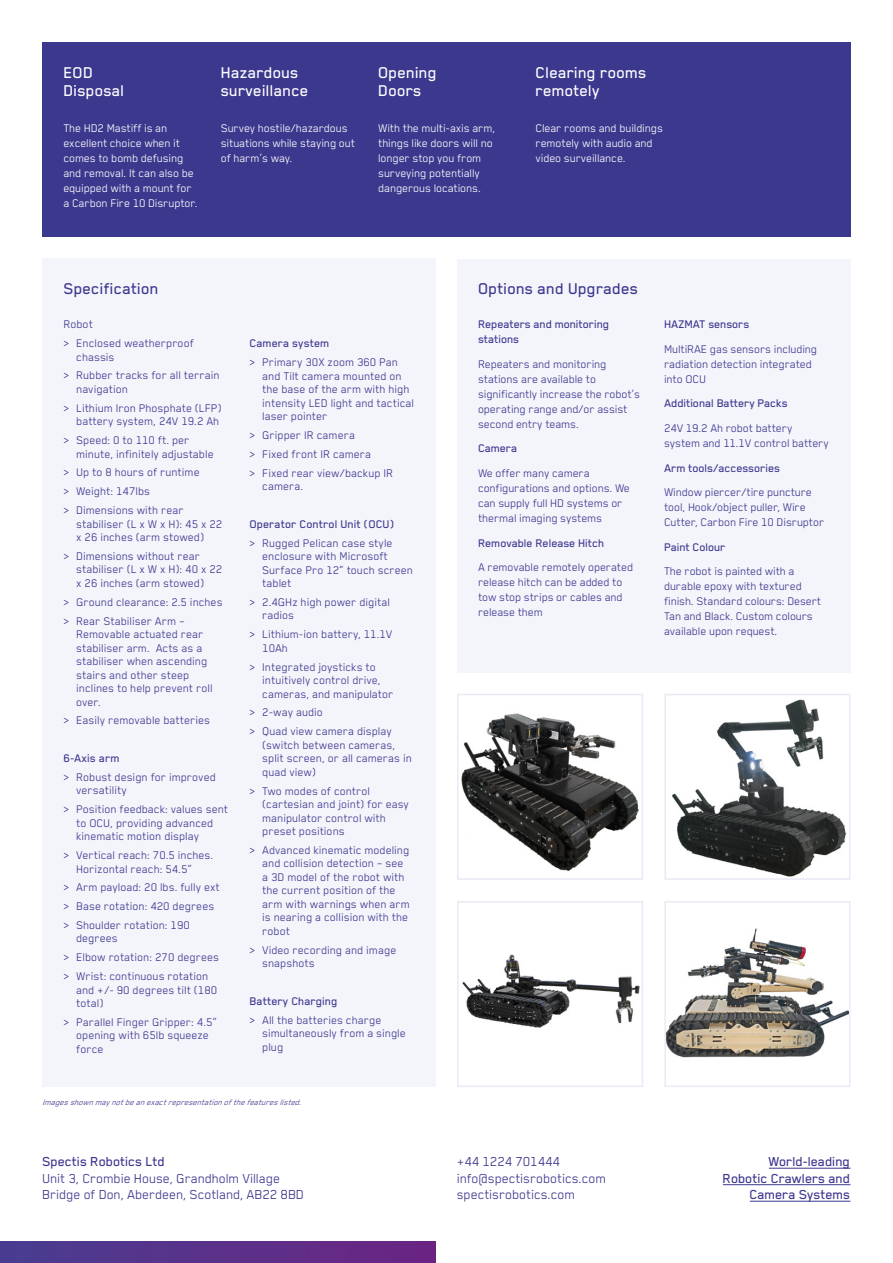
<style>
.page{position:relative;width:893px;height:1263px;background:#fff}
.page>*{position:absolute;margin:0;border:0;box-sizing:border-box;transform-origin:0 0}
.t1{font:500 18px/18px "Blender Pro";color:#fff}
.t2{font:500 18px "Blender Pro";color:#3c388e}
.t3{font:15px/16.5px "Blender Pro";letter-spacing:-.01em;color:#3c388e}
.t4{font:500 15px/16.5px "Blender Pro";letter-spacing:-.01em;color:#3c388e;text-align:right}
.t5{font:12.75px/13.5px "Blender Pro";color:#3c388e}
.t6{font:12.75px/15px "Blender Pro";letter-spacing:-.01em;color:#fff}
.t7{font:500 12.75px/15px "Blender Pro";letter-spacing:-.01em;color:#3c388e}
.t8{font:italic 9px "Blender Pro";color:#3c388e}
</style>
<div class="page">
<hr style="left:769px;top:1168px;width:81px;height:1px;background:#3c388e">
<hr style="left:723px;top:1184px;width:127px;height:1px;background:#3c388e">
<hr style="left:750px;top:1201px;width:100px;height:1px;background:#3c388e">
<div style="left:0;top:1242px;width:436px;height:21px;background:linear-gradient(to right,#493e90,#6b2483)"></div>
<div style="left:457px;top:259px;width:393px;height:413px;background:#f4f5fb"></div>
<div style="left:43px;top:259px;width:393px;height:828px;background:#f4f5fb"></div>
<div style="left:43px;top:43px;width:808px;height:194px;background:#3c388e"></div>
<img style="left:462px;top:954px;width:178px;height:74px">
<div style="left:457px;top:901px;width:186px;height:186px;border:2px solid #eae9f6"></div>
<img style="left:461px;top:713px;width:178px;height:158px">
<div style="left:457px;top:694px;width:186px;height:186px;border:2px solid #eae9f6"></div>
<img style="left:667px;top:928px;width:180px;height:130px">
<div style="left:664px;top:901px;width:186px;height:186px;border:2px solid #eae9f6"></div>
<img style="left:672px;top:699px;width:175px;height:178px">
<div style="left:664px;top:694px;width:186px;height:186px;border:2px solid #eae9f6"></div>
<h1 class="t1" style="left:64px;top:63px;width:63px">EOD<br>Disposal</h1>
<p class="t6" style="left:64px;top:121px;width:136px">The HD2 Mastiff is an excellent choice when it comes to bomb defusing and removal. It can also be equipped with a mount for a Carbon Fire 10 Disruptor.</p>
<h1 class="t1" style="left:221px;top:63px;width:89px">Hazardous surveillance</h1>
<p class="t6" style="left:221px;top:121px;width:136px">Survey hostile/hazardous situations while staying out of harm’s way.</p>
<h1 class="t1" style="left:379px;top:63px;width:60px">Opening<br>Doors</h1>
<p class="t6" style="left:379px;top:121px;width:119px">With the multi-axis arm, things like doors will no longer stop you from surveying potentially dangerous locations.</p>
<h1 class="t1" style="left:536px;top:63px;width:112px">Clearing rooms remotely</h1>
<p class="t6" style="left:536px;top:121px;width:129px">Clear rooms and buildings remotely with audio and video surveillance.</p>
<h1 class="t2" style="left:64px;top:279px;width:97px">Specification</h1>
<h1 class="t2" style="left:478px;top:279px;width:162px">Options and Upgrades</h1>
<p class="t5" style="left:64px;top:315px;width:132px;line-height:18.8px">Robot<br>≥ Enclosed weatherproof</p>
<p class="t5" style="left:64px;top:347px;width:158px;line-height:18.8px;text-indent:13px">chassis<br>≥ Rubber tracks for all terrain</p>
<p class="t5" style="left:64px;top:379px;width:160px;line-height:18.8px;text-indent:13px">navigation<br>≥ Lithium Iron Phosphate (LFP)</p>
<p class="t5" style="left:64px;top:412px;width:157px;line-height:18.8px;text-indent:13px">battery system, 24V 19.2 Ah ≥ Speed: 0 to 110 ft. per</p>
<p class="t5" style="left:64px;top:444px;width:152px;line-height:18.8px;text-indent:13px">minute, infinitely adjustable ≥ Up to 8 hours of runtime<br>≥ Weight: 147lbs<br>≥ Dimensions with rear</p>
<p class="t5" style="left:77px;top:516px;width:148px">stabiliser (L x W x H): 45 x 22 x 26 inches (arm stowed)</p>
<p class="t5" style="left:77px;top:549px;width:148px;text-indent:-13px">≥ Dimensions without rear stabiliser (L x W x H): 40 x 22 x 26 inches (arm stowed)</p>
<p class="t5" style="left:64px;top:592px;width:161px;line-height:18.8px">≥ Ground clearance: 2.5 inches ≥ Rear Stabiliser Arm –</p>
<p class="t5" style="left:77px;top:627px;width:138px">Removable actuated rear stabiliser arm. Acts as a stabiliser when ascending stairs and other steep inclines to help prevent roll over.</p>
<p class="t5" style="left:64px;top:713px;width:148px">≥ Easily removable batteries</p>
<p class="t7" style="left:64px;top:750px;width:58px">6-Axis arm</p>
<p class="t5" style="left:77px;top:770px;width:141px;text-indent:-13px">≥ Robust design for improved versatility</p>
<p class="t5" style="left:77px;top:802px;width:153px;text-indent:-13px">≥ Position feedback: values sent to OCU, providing advanced kinematic motion display</p>
<p class="t5" style="left:77px;top:848px;width:139px;text-indent:-13px">≥ Vertical reach: 70.5 inches.<br>Horizontal reach: 54.5”</p>
<p class="t5" style="left:64px;top:878px;width:158px;line-height:18.8px">≥ Arm payload: 20 lbs. fully ext ≥ Base rotation: 420 degrees ≥ Shoulder rotation: 190</p>
<p class="t5" style="left:64px;top:929px;width:157px;line-height:18.8px;text-indent:13px">degrees<br>≥ Elbow rotation: 270 degrees ≥ Wrist: continuous rotation</p>
<p class="t5" style="left:77px;top:982px;width:143px">and +/- 90 degrees tilt (180 total)</p>
<p class="t5" style="left:77px;top:1015px;width:142px;text-indent:-13px">≥ Parallel Finger Gripper: 4.5” opening with 65lb squeeze force</p>
<p class="t7" style="left:250px;top:336px;width:81px">Camera system</p>
<p class="t5" style="left:263px;top:355px;width:153px;text-indent:-13px">≥ Primary 30X zoom 360 Pan and Tilt camera mounted on the base of the arm with high intensity LED light and tactical laser pointer</p>
<p class="t5" style="left:250px;top:425px;width:145px;line-height:18.8px">≥ Gripper IR camera<br>≥ Fixed front IR camera<br>≥ Fixed rear view/backup IR</p>
<p class="t5" style="left:263px;top:479px;width:43px">camera.</p>
<p class="t7" style="left:250px;top:516px;width:146px">Operator Control Unit (OCU)</p>
<p class="t5" style="left:263px;top:535px;width:152px;text-indent:-13px">≥ Rugged Pelican case style enclosure with Microsoft<br>Surface Pro 12” touch screen tablet</p>
<p class="t5" style="left:263px;top:595px;width:129px;text-indent:-13px">≥ 2.4GHz high power digital radios</p>
<p class="t5" style="left:263px;top:627px;width:132px;text-indent:-13px">≥ Lithium-ion battery, 11.1V<br>10Ah</p>
<p class="t5" style="left:263px;top:659px;width:133px;text-indent:-13px">≥ Integrated joysticks to intuitively control drive, cameras, and manipulator</p>
<p class="t5" style="left:250px;top:703px;width:144px;line-height:18.8px">≥ 2-way audio<br>≥ Quad view camera display</p>
<p class="t5" style="left:263px;top:738px;width:151px">(switch between cameras, split screen, or all cameras in quad view)</p>
<p class="t5" style="left:263px;top:783px;width:148px;text-indent:-13px">≥ Two modes of control (cartesian and joint) for easy manipulator control with preset positions</p>
<p class="t5" style="left:263px;top:843px;width:149px;text-indent:-13px">≥ Advanced kinematic modeling and collision detection – see a 3D model of the robot with the current position of the arm with warnings when arm is nearing a collision with the robot</p>
<p class="t5" style="left:263px;top:943px;width:136px;text-indent:-13px">≥ Video recording and image snapshots</p>
<p class="t7" style="left:250px;top:993px;width:90px">Battery Charging</p>
<p class="t5" style="left:263px;top:1012px;width:145px;text-indent:-13px">≥ All the batteries charge simultaneously from a single plug</p>
<p class="t8" style="left:43px;top:1097px;width:264px">Imagesshownmay notbeanexactrepresentationofthefeatureslisted.</p>
<p class="t7" style="left:478px;top:317px;width:133px">Repeaters and monitoring stations</p>
<p class="t5" style="left:478px;top:356px;width:164px;line-height:15px">Repeaters and monitoring stations are available to significantly increase the robot’s operating range and/or assist second entry teams.</p>
<p class="t7" style="left:478px;top:441px;width:41px">Camera</p>
<p class="t5" style="left:478px;top:465px;width:153px;line-height:15px">We offer many camera configurations and options. We can supply full HD systems or thermal imaging systems</p>
<p class="t7" style="left:478px;top:535px;width:128px">Removable Release Hitch</p>
<p class="t5" style="left:478px;top:559px;width:157px;line-height:15px">A removable remotely operated release hitch can be added to tow stop strips or cables and release them</p>
<p class="t7" style="left:664px;top:317px;width:87px">HAZMAT sensors</p>
<p class="t5" style="left:664px;top:341px;width:155px;line-height:15px">MultiRAE gas sensors including radiation detection integrated into OCU</p>
<p class="t7" style="left:664px;top:396px;width:125px">Additional Battery Packs</p>
<p class="t5" style="left:664px;top:420px;width:166px;line-height:15px">24V 19.2 Ah robot battery system and 11.1V control battery</p>
<p class="t7" style="left:664px;top:460px;width:117px">Arm tools/accessories</p>
<p class="t5" style="left:664px;top:484px;width:162px;line-height:15px">Window piercer/tire puncture tool, Hook/object puller, Wire<br>Cutter, Carbon Fire 10 Disruptor</p>
<p class="t7" style="left:664px;top:539px;width:63px">Paint Colour</p>
<p class="t5" style="left:664px;top:563px;width:159px;line-height:15px">The robot is painted with a durable epoxy with textured finish. Standard colours: Desert<br>Tan and Black. Custom colours available upon request.</p>
<p class="t4" style="left:43px;top:1153px;width:124px">Spectis Robotics Ltd</p>
<p class="t3" style="left:43px;top:1169px;width:263px">Unit 3, Crombie House, Grandholm Village<br>Bridge of Don, Aberdeen, Scotland, AB22 8BD</p>
<p class="t3" style="left:457px;top:1153px;width:151px">+44 1224 701444 info@spectisrobotics.com spectisrobotics.com</p>
<p class="t4" style="left:723px;top:1153px;width:129px">World-leading<br>Robotic Crawlers and<br>Camera Systems</p>
</div>
